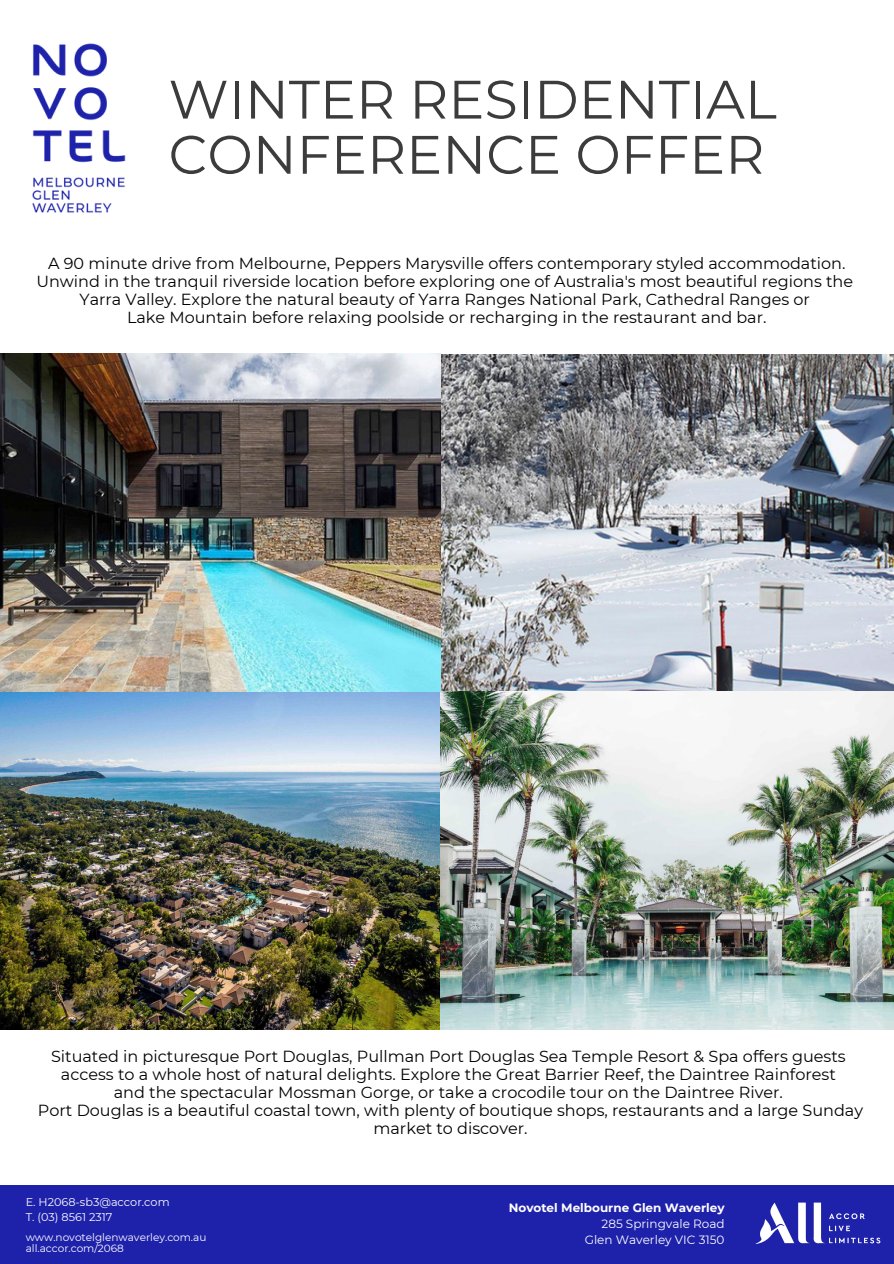
<style>
.page{position:relative;width:894px;height:1264px;background:#fff}
.page>*{position:absolute;margin:0;border:0;box-sizing:border-box;transform-origin:0 0}
.t1{font:54px/55.2px "Montserrat";color:#3c3c3c}
.t2{font:16.05px/18px "Montserrat";color:#000;text-align:center}
.t3{font:12px/16px "Montserrat";color:#fff;text-align:right}
.t4{font:11.25px/15px "Montserrat";color:#fff}
.t5{font:10.5px "Montserrat";color:#fff}
.s1{font-weight:700}
</style>
<div class="page">
<img style="left:440px;top:354px;width:453px;height:337px">
<div style="left:0;top:1185px;width:893px;height:78px;background:#1e21aa"></div>
<img style="left:755px;top:1202px;width:126px;height:42px">
<img style="left:0;top:691px;width:440px;height:338px">
<img style="left:440px;top:691px;width:453px;height:338px">
<img style="left:0;top:354px;width:440px;height:337px">
<img style="left:32px;top:43px;width:94px;height:170px">
<h3 class="t1" style="left:168px;top:72px;width:609px">WINTER RESIDENTIAL<br>CONFERENCE OFFER</h3>
<p class="t2" style="left:36px;top:254px;width:818px">A 90 minute drive from Melbourne, Peppers Marysville offers contemporary styled accommodation.<br>Unwind in the tranquil riverside location before exploring one of Australia's most beautiful regions the<br>Yarra Valley. Explore the natural beauty of Yarra Ranges National Park, Cathedral Ranges or</p>
<p class="t2" style="left:127px;top:308px;width:640px">Lake Mountain before relaxing poolside or recharging in the restaurant and bar.</p>
<p class="t2" style="left:38px;top:1047px;width:826px">Situated in picturesque Port Douglas, Pullman Port Douglas Sea Temple Resort &amp; Spa offers guests access to a whole host of natural delights. Explore the Great Barrier Reef, the Daintree Rainforest<br>and the spectacular Mossman Gorge, or take a crocodile tour on the Daintree River.<br>Port Douglas is a beautiful coastal town, with plenty of boutique shops, restaurants and a large Sunday market to discover.</p>
<p class="t4" style="left:26px;top:1194px;width:145px">E. H2068-sb3@accor.com<br>T. (03) 8561 2317</p>
<h2 class="t5" style="left:26px;top:1230px;width:182px">www.novotelglenwaverley.com.au</h2>
<p class="t5" style="left:26px;top:1241px;width:100px">all.accor.com/2068</p>
<p class="t3" style="left:508px;top:1199px;width:217px"><span class="s1">Novotel Melbourne Glen Waverley<br></span>285 Springvale Road<br>Glen Waverley VIC 3150</p>
</div>
